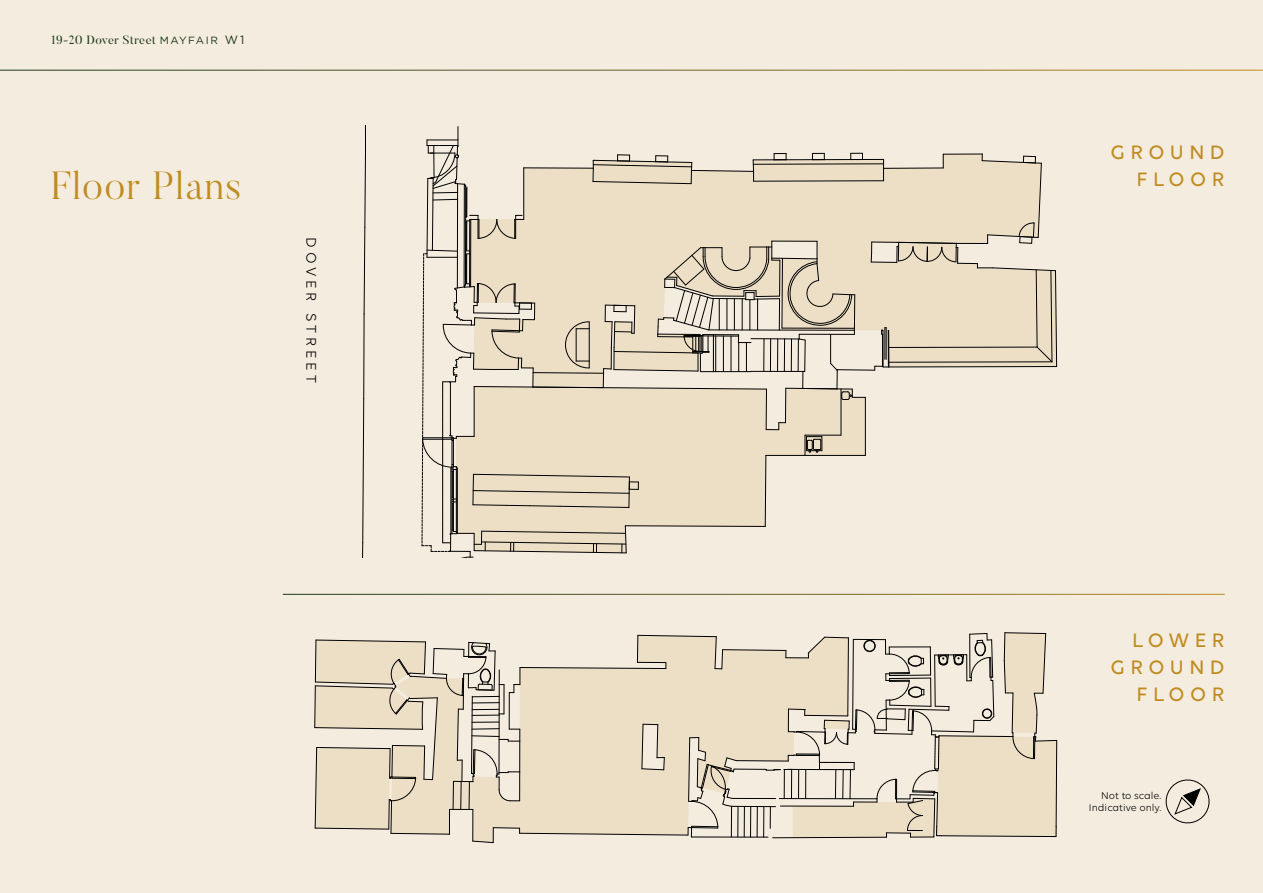
<style>
.page{position:relative;width:1263px;height:893px;background:#f4ecde}
.page>*{position:absolute;margin:0;border:0;box-sizing:border-box;transform-origin:0 0}
.t1{font:300 39px "Butler";letter-spacing:.04em;color:#bf8c22}
.t2{font:500 21px/27px "Volte";letter-spacing:.26em;color:#bf8c22;text-align:right}
.t3{font:15px "Volte";letter-spacing:.26em;color:#000}
.t4{font:12px "Butler";letter-spacing:.04em;color:#1c381c}
.t5{font:10.5px/12px "Volte";color:#000;text-align:right}
.s1{font-family:"Gotham";font-size:10.5px}
.s2{font-family:"Gotham"}
</style>
<div class="page">
<hr style="left:0;top:70px;width:1263px;height:1px;background:#fff">
<hr style="left:283px;top:594px;width:942px;height:1px;background:#fff">
<svg style="left:314px;top:632px;width:743px;height:211px"></svg>
<svg style="left:1165px;top:779px;width:45px;height:45px"></svg>
<svg style="left:421px;top:127px;width:636px;height:431px"></svg>
<svg style="left:362px;top:399px;width:2px;height:158px"></svg>
<hr style="left:363px;top:314px;width:1px;height:85px;background:#000">
<svg style="left:364px;top:125px;width:2px;height:189px"></svg>
<p class="t4" style="left:51px;top:32px;width:195px">19-20 Dover Street <span class="s1">MAYFAIR</span> <span class="s2">W1</span></p>
<h1 class="t1" style="left:51px;top:161px;width:192px">Floor Plans</h1>
<p class="t3" style="left:320px;top:237px;width:147px;rotate:90deg">DOVER STREET</p>
<p class="t2" style="left:1110px;top:138px;width:116px">GROUND<br>FLOOR</p>
<p class="t2" style="left:1110px;top:626px;width:116px">LOWER<br>GROUND<br>FLOOR</p>
<p class="t5" style="left:1089px;top:790px;width:74px">Not to scale.<br>Indicative only.</p>
</div>
